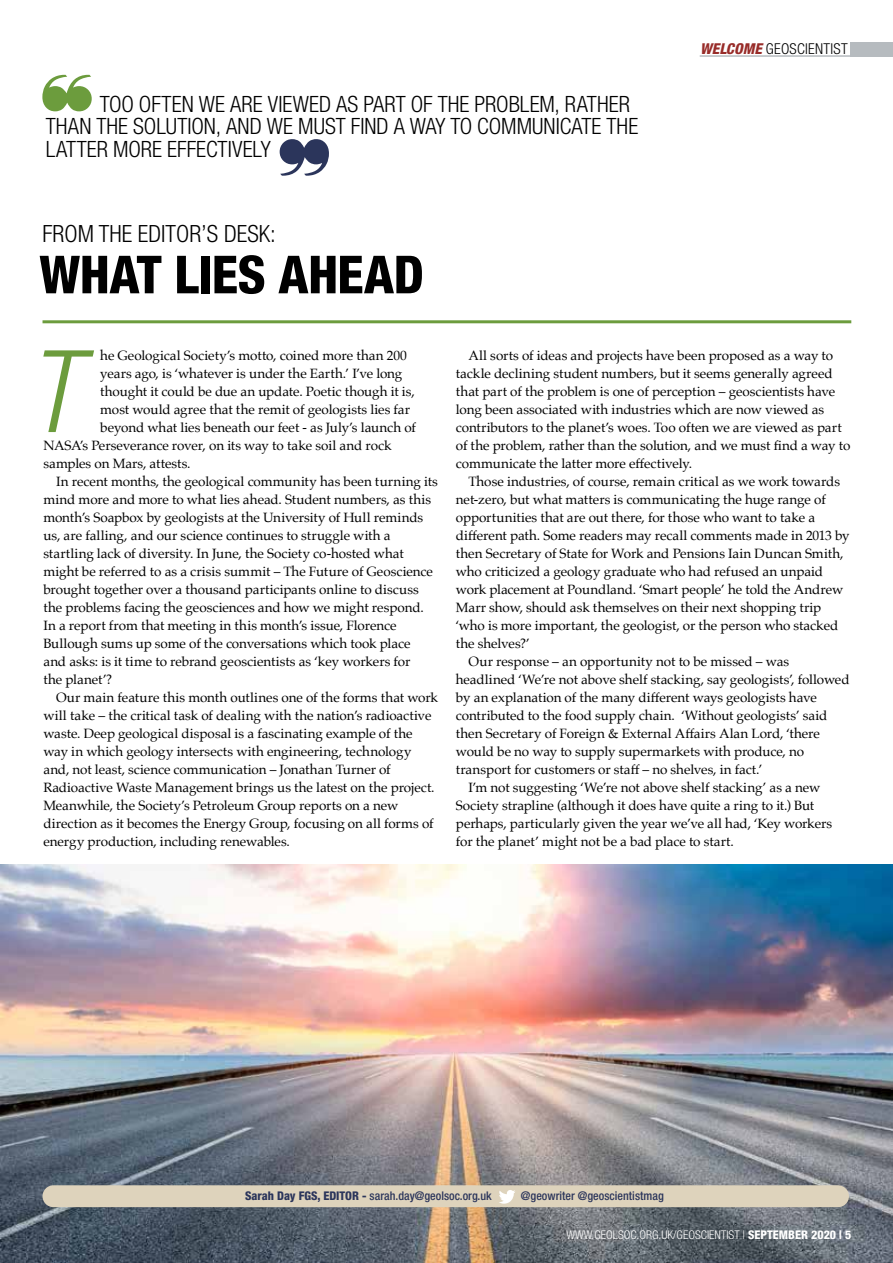
<style>
.page{position:relative;width:893px;height:1263px;background:#fff}
.page>*{position:absolute;margin:0;border:0;box-sizing:border-box;transform-origin:0 0}
.t1{font:italic 300 condensed 114.3px "Helvetica Neue LT";color:#6c9c3d}
.t2{font:800 condensed 52.5px "Helvetica Neue LT";letter-spacing:-.01em;color:#000}
.t3{font:300 condensed 23.7px "Helvetica Neue LT";color:#000}
.t4{font:300 condensed 22.5px/22.5px "Helvetica Neue LT";color:#000}
.t5{font:300 condensed 15px "Helvetica Neue LT";letter-spacing:.02em;color:#000}
.t6{font:13.5px/18px "Palatino";letter-spacing:-.005em;color:#000}
.t7{font:500 condensed 12px "Helvetica Neue LT";color:#2b355b}
.t8{font:300 condensed 12px "Helvetica Neue LT";color:#fff}
.s1{font-weight:800;font-style:italic;color:#982c29}
.s2{font-weight:800}
</style>
<div class="page">
<img style="left:1px;top:864px;width:892px;height:399px">
<div style="left:850px;top:43px;width:43px;height:14px;background:#b6bbbf"></div>
<hr style="left:700px;top:55px;width:193px;height:2px;background:#b6bbbf">
<hr style="left:43px;top:320px;width:808px;height:3px;background:#6c9c3d">
<div style="left:43px;top:1185px;width:806px;height:22px;background:#ded3bc;border-radius:11px"></div>
<svg style="left:499px;top:1190px;width:16px;height:14px"></svg>
<h3 class="t4" style="left:46px;top:93px;width:594px;text-indent:54px">TOO OFTEN WE ARE VIEWED AS PART OF THE PROBLEM, RATHER<br>THAN THE SOLUTION, AND WE MUST FIND A WAY TO COMMUNICATE THE<br>LATTER MORE EFFECTIVELY</h3>
<h3 class="t3" style="left:43px;top:220px;width:235px">FROM THE EDITOR’S DESK:</h3>
<h2 class="t2" style="left:39px;top:242px;width:386px">WHAT LIES AHEAD</h2>
<p class="t5" style="left:700px;top:40px;width:149px"><span class="s1">WELCOME</span> GEOSCIENTIST</p>
<h1 class="t1" style="left:27px;top:326px;width:52px">T</h1>
<p class="t6" style="left:100px;top:346px;width:308px">he Geological Society’s motto, coined more than 200</p>
<p class="t6" style="left:100px;top:364px;width:304px">years ago, is ‘whatever is under the Earth.’ I’ve long</p>
<p class="t6" style="left:100px;top:382px;width:316px">thought it could be due an update. Poetic though it is,</p>
<p class="t6" style="left:100px;top:400px;width:311px">most would agree that the remit of geologists lies far</p>
<p class="t6" style="left:100px;top:418px;width:317px">beyond what lies beneath our feet - as July’s launch of</p>
<p class="t6" style="left:43px;top:436px;width:350px">NASA’s Perseverance rover, on its way to take soil and rock</p>
<p class="t6" style="left:43px;top:454px;width:149px">samples on Mars, attests.</p>
<p class="t6" style="left:56px;top:472px;width:383px">In recent months, the geological community has been turning its</p>
<p class="t6" style="left:43px;top:490px;width:389px">mind more and more to what lies ahead. Student numbers, as this</p>
<p class="t6" style="left:43px;top:508px;width:381px">month’s Soapbox by geologists at the University of Hull reminds</p>
<p class="t6" style="left:43px;top:526px;width:349px">us, are falling, and our science continues to struggle with a</p>
<p class="t6" style="left:43px;top:544px;width:362px">startling lack of diversity. In June, the Society co-hosted what</p>
<p class="t6" style="left:43px;top:562px;width:391px">might be referred to as a crisis summit – The Future of Geoscience</p>
<p class="t6" style="left:43px;top:580px;width:377px">brought together over a thousand participants online to discuss</p>
<p class="t6" style="left:43px;top:598px;width:382px">the problems facing the geosciences and how we might respond.</p>
<p class="t6" style="left:43px;top:616px;width:355px">In a report from that meeting in this month’s issue, Florence</p>
<p class="t6" style="left:43px;top:634px;width:369px">Bullough sums up some of the conversations which took place</p>
<p class="t6" style="left:43px;top:652px;width:368px">and asks: is it time to rebrand geoscientists as ‘key workers for</p>
<p class="t6" style="left:43px;top:670px;width:70px">the planet’?</p>
<p class="t6" style="left:56px;top:688px;width:383px">Our main feature this month outlines one of the forms that work</p>
<p class="t6" style="left:43px;top:706px;width:390px">will take – the critical task of dealing with the nation’s radioactive</p>
<p class="t6" style="left:43px;top:724px;width:371px">waste. Deep geological disposal is a fascinating example of the</p>
<p class="t6" style="left:43px;top:742px;width:370px">way in which geology intersects with engineering, technology</p>
<p class="t6" style="left:43px;top:760px;width:349px">and, not least, science communication – Jonathan Turner of</p>
<p class="t6" style="left:43px;top:778px;width:393px">Radioactive Waste Management brings us the latest on the project.</p>
<p class="t6" style="left:43px;top:796px;width:357px">Meanwhile, the Society’s Petroleum Group reports on a new</p>
<p class="t6" style="left:43px;top:814px;width:392px">direction as it becomes the Energy Group, focusing on all forms of</p>
<p class="t6" style="left:43px;top:832px;width:248px">energy production, including renewables.</p>
<p class="t6" style="left:456px;top:346px;width:396px;text-indent:13px">All sorts of ideas and projects have been proposed as a way to tackle declining student numbers, but it seems generally agreed that part of the problem is one of perception – geoscientists have long been associated with industries which are now viewed as contributors to the planet’s woes. Too often we are viewed as part of the problem, rather than the solution, and we must find a way to communicate the latter more effectively.</p>
<p class="t6" style="left:469px;top:472px;width:373px">Those industries, of course, remain critical as we work towards</p>
<p class="t6" style="left:456px;top:490px;width:372px">net-zero, but what matters is communicating the huge range of</p>
<p class="t6" style="left:456px;top:508px;width:361px">opportunities that are out there, for those who want to take a</p>
<p class="t6" style="left:456px;top:526px;width:395px">different path. Some readers may recall comments made in 2013 by</p>
<p class="t6" style="left:456px;top:544px;width:389px">then Secretary of State for Work and Pensions Iain Duncan Smith,</p>
<p class="t6" style="left:456px;top:562px;width:369px">who criticized a geology graduate who had refused an unpaid</p>
<p class="t6" style="left:456px;top:580px;width:389px">work placement at Poundland. ‘Smart people’ he told the Andrew</p>
<p class="t6" style="left:456px;top:598px;width:367px">Marr show, should ask themselves on their next shopping trip</p>
<p class="t6" style="left:456px;top:616px;width:384px">‘who is more important, the geologist, or the person who stacked</p>
<p class="t6" style="left:456px;top:634px;width:76px">the shelves?’</p>
<p class="t6" style="left:469px;top:652px;width:322px">Our response – an opportunity not to be missed – was</p>
<p class="t6" style="left:456px;top:670px;width:395px">headlined ‘We’re not above shelf stacking, say geologists’, followed</p>
<p class="t6" style="left:456px;top:688px;width:363px">by an explanation of the many different ways geologists have</p>
<p class="t6" style="left:456px;top:706px;width:373px">contributed to the food supply chain. ‘Without geologists’ said</p>
<p class="t6" style="left:456px;top:724px;width:366px">then Secretary of Foreign &amp; External Affairs Alan Lord, ‘there</p>
<p class="t6" style="left:456px;top:742px;width:350px">would be no way to supply supermarkets with produce, no</p>
<p class="t6" style="left:456px;top:760px;width:308px">transport for customers or staff – no shelves, in fact.’</p>
<p class="t6" style="left:469px;top:778px;width:353px">I’m not suggesting ‘We’re not above shelf stacking’ as a new</p>
<p class="t6" style="left:456px;top:796px;width:360px">Society strapline (although it does have quite a ring to it.) But</p>
<p class="t6" style="left:456px;top:814px;width:378px">perhaps, particularly given the year we’ve all had, ‘Key workers</p>
<p class="t6" style="left:456px;top:832px;width:280px">for the planet’ might not be a bad place to start.</p>
<p class="t7" style="left:245px;top:1189px;width:248px"><span class="s2">Sarah Day FGS, EDITOR -</span> sarah.day@geolsoc.org.uk</p>
<p class="t7" style="left:521px;top:1189px;width:144px">@geowriter @geoscientistmag</p>
<p class="t8" style="left:566px;top:1228px;width:286px">WWW.GEOLSOC.ORG.UK/GEOSCIENTIST | <span class="s2">SEPTEMBER 2020 | 5</span></p>
</div>
